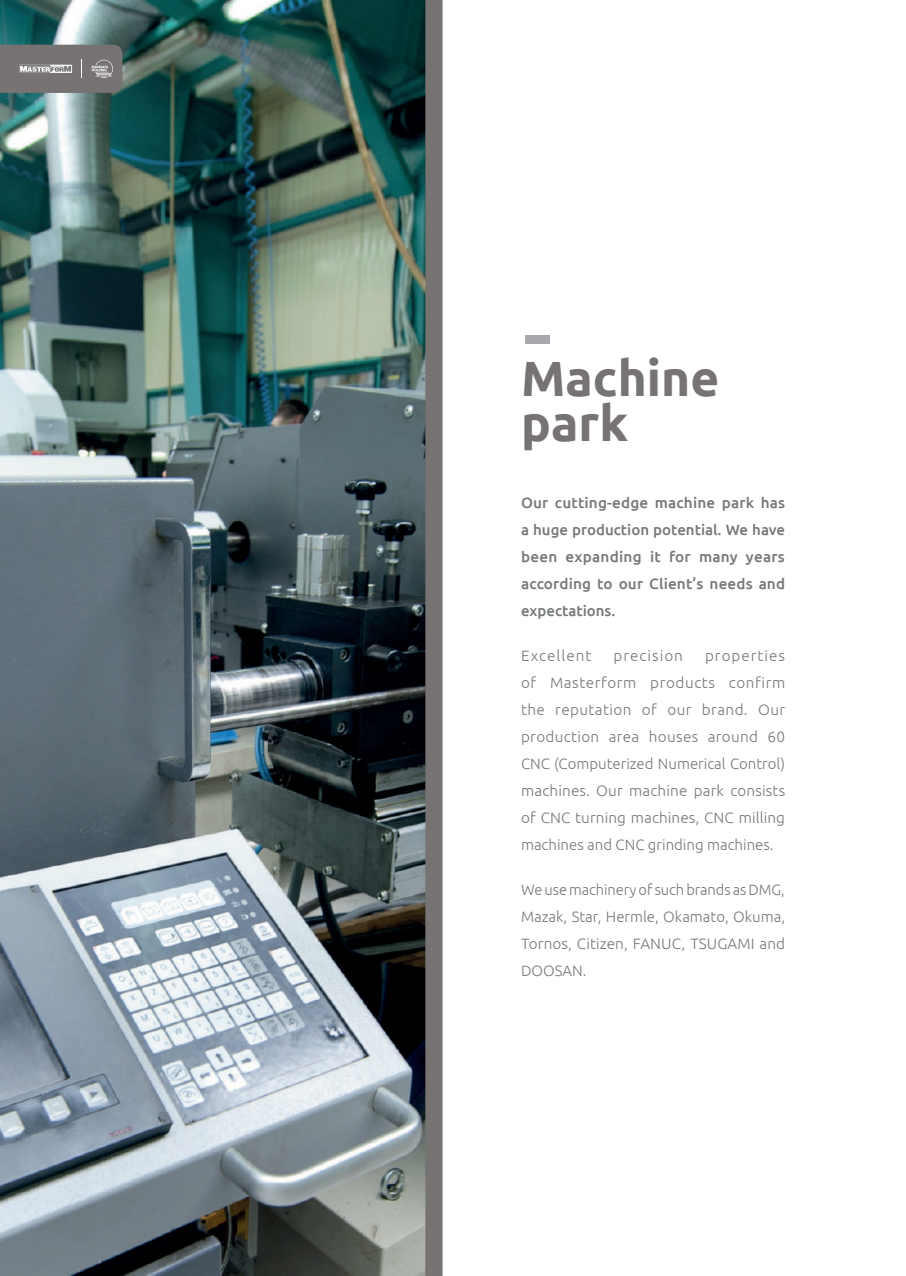
<style>
.page{position:relative;width:906px;height:1276px;background:#fff}
.page>*{position:absolute;margin:0;border:0;box-sizing:border-box;transform-origin:0 0}
.t1{font:700 49.5px/45px "Ubuntu";color:#767372}
.t2{font:300 15px/27px "Ubuntu";letter-spacing:.005em;color:#76797b;text-align:justify}
.t3{font:500 15px/27px "Ubuntu";letter-spacing:.01em;color:#76797b;text-align:justify}
.t4{font:300 15px "Ubuntu";letter-spacing:.065em;color:#76797b}
</style>
<div class="page">
<img style="left:0;top:0;width:425px;height:1276px">
<div style="left:425px;top:0;width:17px;height:1276px;background:#767372"></div>
<div style="left:525px;top:335px;width:25px;height:9px;background:#a8a9ad"></div>
<svg style="left:0;top:45px;width:122px;height:48px;background:#7d7a7a"></svg>
<h1 class="t1" style="left:521px;top:355px;width:200px">Machine park</h1>
<p class="t3" style="left:521px;top:488px;width:266px">Our cutting-edge machine park has a huge production potential. We have been expanding it for many years according to our Client’s needs and expectations.</p>
<p class="t4" style="left:521px;top:646px;width:72px">Excellent</p>
<p class="t4" style="left:613px;top:646px;width:71px">precision</p>
<p class="t2" style="left:521px;top:641px;width:266px;text-indent:184px">properties of Masterform products confirm the reputation of our brand. Our production area houses around 60<br>CNC (Computerized Numerical Control) machines. Our machine park consists of CNC turning machines, CNC milling machines and CNC grinding machines.</p>
<p class="t2" style="left:521px;top:875px;width:266px">We use machinery of such brands as DMG, Mazak, Star, Hermle, Okamato, Okuma, Tornos, Citizen, FANUC, TSUGAMI and DOOSAN.</p>
</div>
